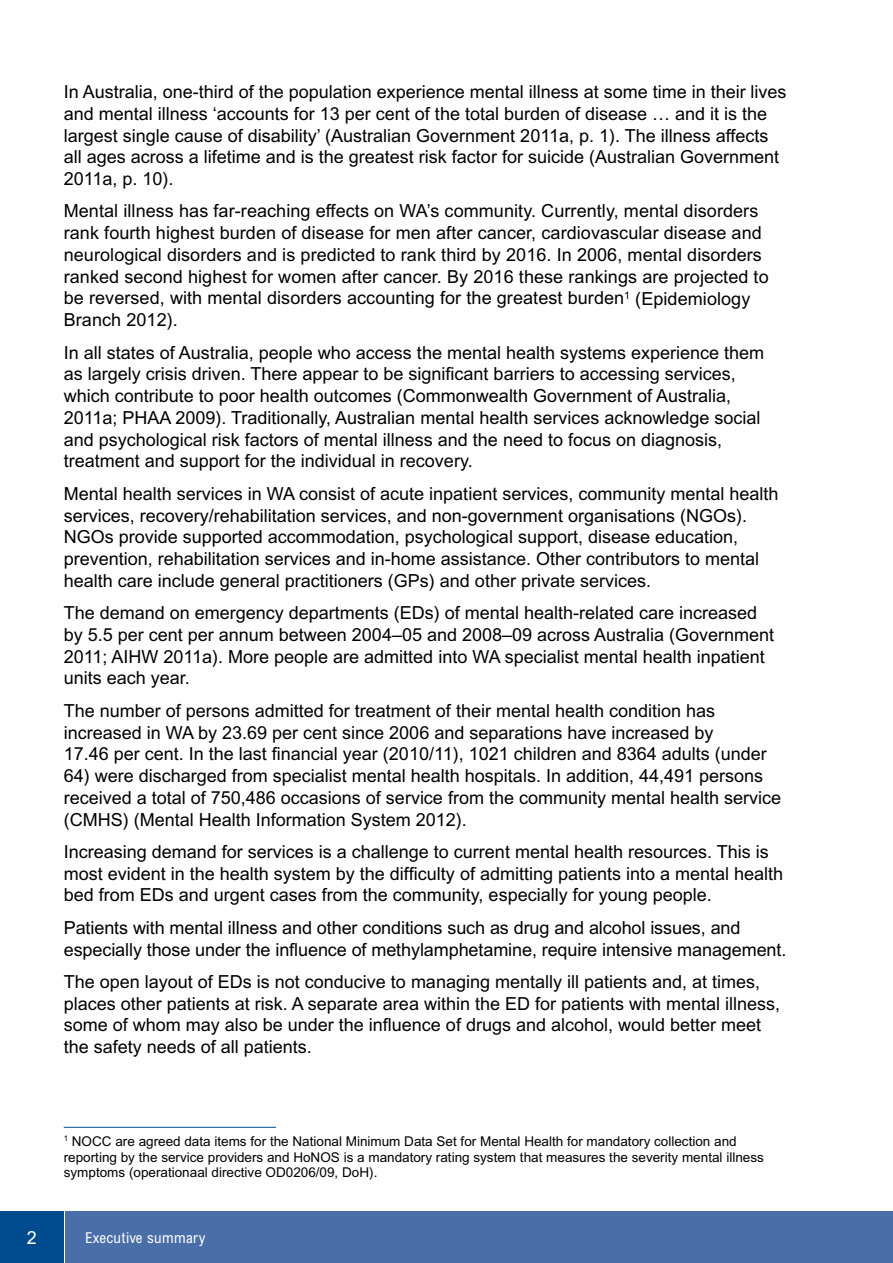
<style>
.page{position:relative;width:893px;height:1263px;background:#fff}
.page>*{position:absolute;margin:0;border:0;box-sizing:border-box;transform-origin:0 0}
.t1{font:18px/21.8px "Arial MT Std";color:#000}
.t2{font:18px "Arial";color:#fff}
.t3{font:condensed 15px "Arial MT Std";letter-spacing:.025em;color:#fff}
.t4{font:13.5px/15.8px "Arial MT Std";color:#000}
</style>
<div class="page">
<div style="left:0;top:1212px;width:64px;height:51px;background:#004b8d"></div>
<div style="left:66px;top:1212px;width:827px;height:51px;background:#4a6ea7"></div>
<hr style="left:64px;top:1127px;width:212px;height:1px;background:#004b8d">
<p class="t1" style="left:64px;top:81px;width:724px">I n Australia, one-third of the population experience mental illness at some time in their lives and mental illness ‘accounts for 13 per cent of the total burden of disease … and it is the largest single cause of disability’ (Australian Government 2011a, p. 1). The illness affects all ages across a lifetime and is the greatest risk factor for suicide (Australian Government 2011a, p. 10).</p>
<p class="t1" style="left:64px;top:200px;width:706px">Mental illness has far-reaching effects on WA’s community. Currently, mental disorders rank fourth highest burden of disease for men after cancer, cardiovascular disease and neurological disorders and is predicted to rank third by 2016. I n 2006, mental disorders ranked second highest for women after cancer. By 2016 these rankings are projected to be reversed, with mental disorders accounting for the greatest burden<sup>1</sup> (Epidemiology Branch 2012).</p>
<p class="t1" style="left:64px;top:341px;width:702px">I n all states of Australia, people who access the mental health systems experience them as largely crisis driven. There appear to be significant barriers to accessing services, which contribute to poor health outcomes (Commonwealth Government of Australia, 2011a; PHAA 2009). Traditionally, Australian mental health services acknowledge social and psychological risk factors of mental illness and the need to focus on diagnosis, treatment and support for the individual in recovery.</p>
<p class="t1" style="left:64px;top:482px;width:716px">Mental health services in WA consist of acute inpatient services, community mental health services, recovery/rehabilitation services, and non-government organisations (NGOs).<br>NGOs provide supported accommodation, psychological support, disease education, prevention, rehabilitation services and in-home assistance. Other contributors to mental health care include general practitioners (GPs) and other private services.</p>
<p class="t1" style="left:64px;top:602px;width:712px">The demand on emergency departments (EDs) of mental health-related care increased by 5.5 per cent per annum between 2004–05 and 2008–09 across Australia (Government 2011; AI HW 2011a). More people are admitted into WA specialist mental health inpatient units each year.</p>
<p class="t1" style="left:64px;top:699px;width:705px">The number of persons admitted for treatment of their mental health condition has increased in WA by 23.69 per cent since 2006 and separations have increased by<br>17.46 per cent. I n the last financial year (2010/11), 1021 children and 8364 adults (under</p>
<p class="t1" style="left:64px;top:765px;width:719px">64) were discharged from specialist mental health hospitals. I n addition, 44,491 persons received a total of 750,486 occasions of service from the community mental health service (CMHS) (Mental Health I nformation System 2012).</p>
<p class="t1" style="left:64px;top:841px;width:721px">I ncreasing demand for services is a challenge to current mental health resources. This is most evident in the health system by the difficulty of admitting patients into a mental health bed from EDs and urgent cases from the community, especially for young people.</p>
<p class="t1" style="left:64px;top:916px;width:724px">Patients with mental illness and other conditions such as drug and alcohol issues, and especially those under the influence of methylamphetamine, require intensive management.</p>
<p class="t1" style="left:64px;top:971px;width:718px">The open layout of EDs is not conducive to managing mentally ill patients and, at times, places other patients at risk. A separate area within the ED for patients with mental illness, some of whom may also be under the influence of drugs and alcohol, would better meet the safety needs of all patients.</p>
<p class="t2" style="left:27px;top:1227px;width:12px">2</p>
<p class="t4" style="left:64px;top:1133px;width:702px"><sup>1</sup> NOCC are agreed data items for the National Minimum Data Set for Mental Health for mandatory collection and reporting by the service providers and HoNOS is a mandatory rating system that measures the severity mental illness symptoms (operationaal directive OD0206/09, DoH).</p>
<p class="t3" style="left:85px;top:1228px;width:122px">Executive summary</p>
</div>
